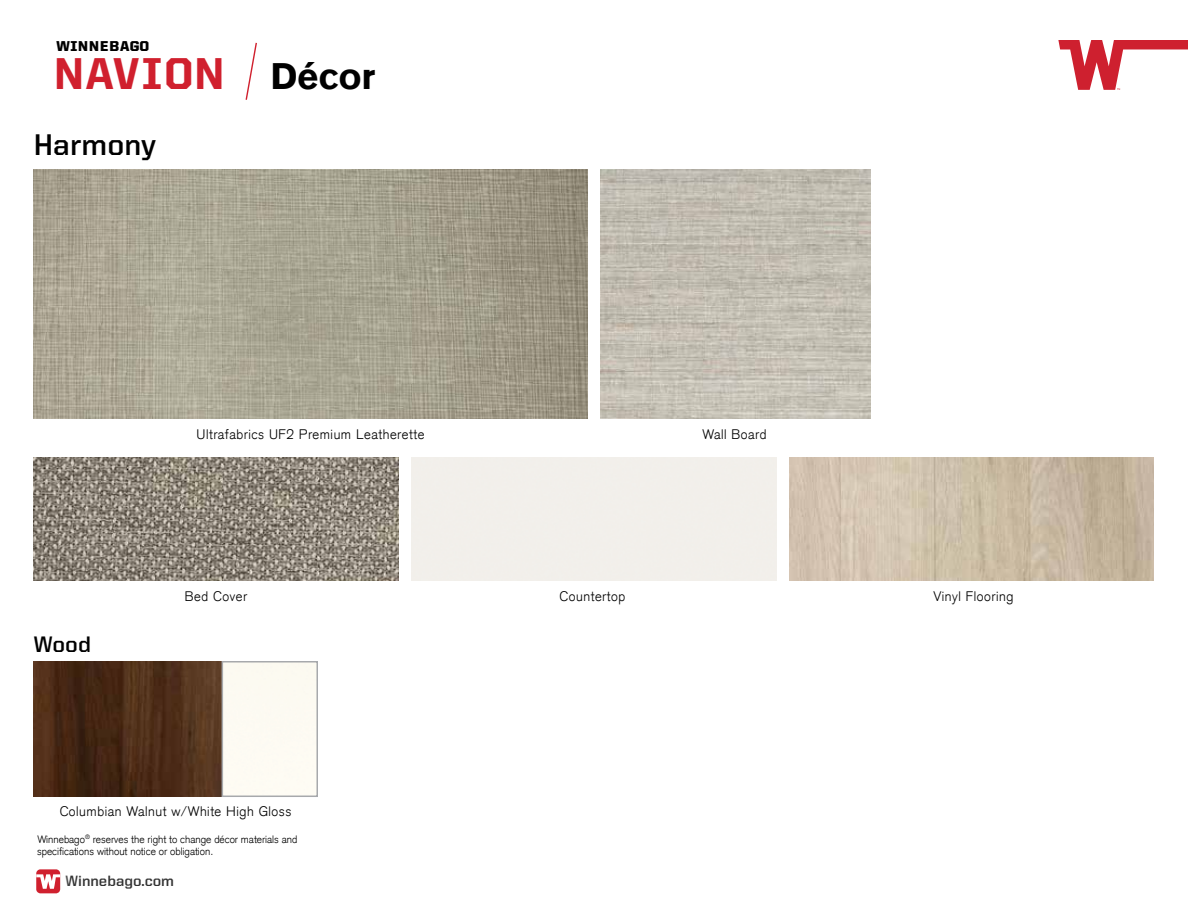
<style>
.page{position:relative;width:1188px;height:918px;background:#fff}
.page>*{position:absolute;margin:0;border:0;box-sizing:border-box;transform-origin:0 0}
.t1{font:800 44.7px "United Sans Reg";letter-spacing:.035em;color:#d0202e}
.t2{font:900 36px "Akzidenz Grotesk CE";color:#000}
.t3{font:700 30px "United Sans Reg";color:#000}
.t4{font:700 22.5px "United Sans Reg";color:#000}
.t5{font:700 15px "United Sans Reg";color:#333}
.t6{font:900 14.4px "United Sans Reg";letter-spacing:.065em;color:#000}
.t7{font:300 13.5px "Akzidenz Grotesk CE";letter-spacing:.04em;color:#000}
.t8{font:300 10.5px/12.6px "Akzidenz Grotesk CE";color:#000}
</style>
<div class="page">
<svg style="left:245px;top:42px;width:12px;height:58px"></svg>
<svg style="left:1058px;top:40px;width:130px;height:50px"></svg>
<svg style="left:36px;top:872px;width:25px;height:22px"></svg>
<div style="left:36px;top:869px;width:24px;height:24px;background:#d0202e;border-radius:4px"></div>
<svg style="left:36px;top:874px;width:24px;height:15px"></svg>
<img style="left:790px;top:458px;width:364px;height:123px">
<img style="left:34px;top:169px;width:553px;height:249px">
<img style="left:601px;top:169px;width:270px;height:250px">
<img style="left:34px;top:458px;width:364px;height:123px">
<img style="left:33px;top:662px;width:189px;height:134px">
<div style="left:222px;top:661px;width:96px;height:136px;border:2px solid #a7a9ac"></div>
<p class="t6" style="left:56px;top:38px;width:94px">WINNEBAGO</p>
<h1 class="t1" style="left:54px;top:49px;width:172px">NAVION</h1>
<h3 class="t3" style="left:34px;top:129px;width:124px">Harmony</h3>
<h2 class="t2" style="left:271px;top:53px;width:106px">Décor</h2>
<p class="t7" style="left:197px;top:426px;width:229px">Ultrafabrics UF2 Premium Leatherette</p>
<p class="t7" style="left:702px;top:426px;width:66px">Wall Board</p>
<h3 class="t4" style="left:34px;top:632px;width:59px">Wood</h3>
<p class="t7" style="left:185px;top:588px;width:64px">Bed Cover</p>
<p class="t7" style="left:560px;top:588px;width:67px">Countertop</p>
<p class="t7" style="left:934px;top:588px;width:81px">Vinyl Flooring</p>
<p class="t7" style="left:60px;top:803px;width:233px">Columbian Walnut w/White High Gloss</p>
<p class="t8" style="left:37px;top:832px;width:262px">Winnebago<sup>®</sup> reserves the right to change décor materials and specifications without notice or obligation.</p>
<p class="t5" style="left:66px;top:872px;width:110px">Winnebago.com</p>
</div>
